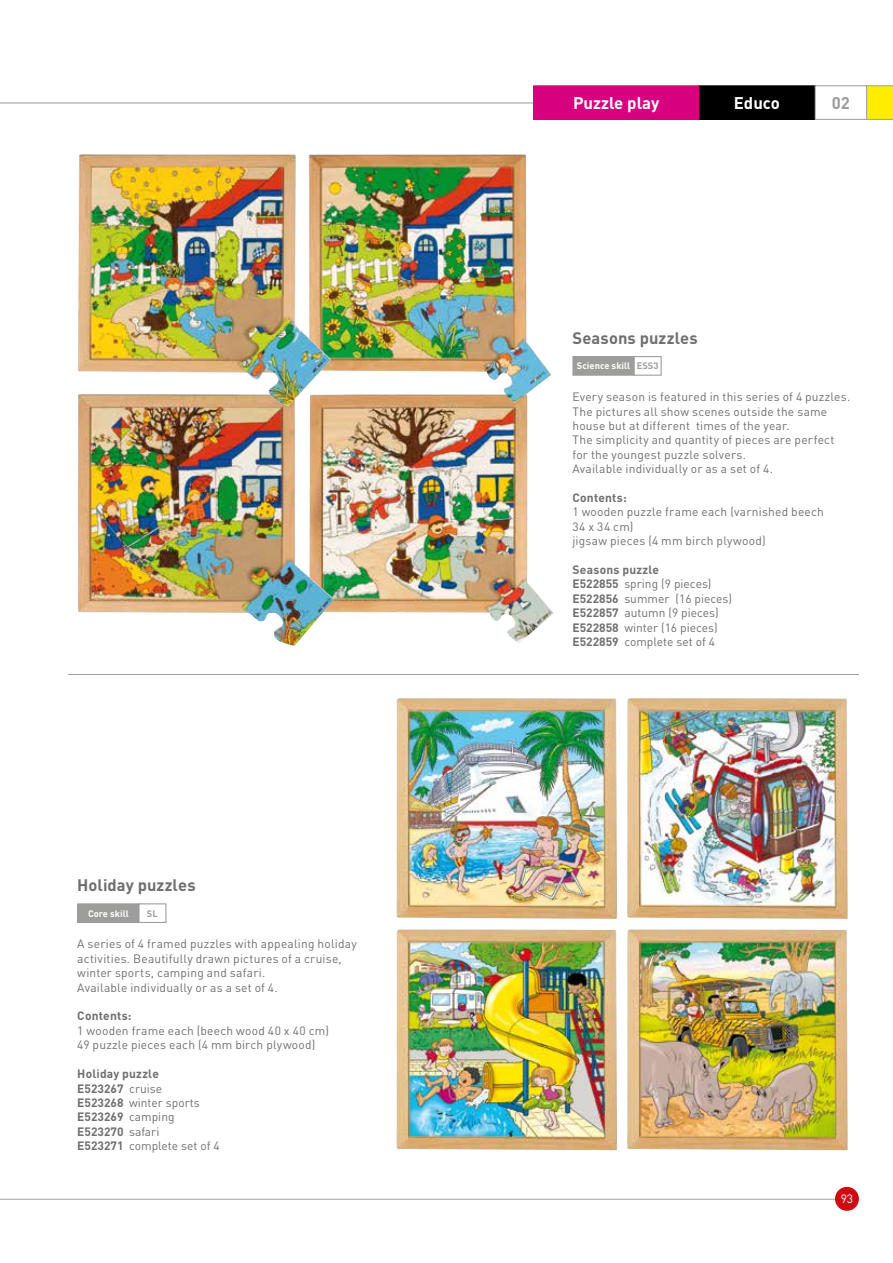
<style>
.page{position:relative;width:893px;height:1263px;background:#fff}
.page>*{position:absolute;margin:0;border:0;box-sizing:border-box;transform-origin:0 0}
.t1{font:700 16.8px "DIN Pro";color:#fff}
.t2{font:700 16.5px "DIN Pro";letter-spacing:.005em;color:#706f6f}
.t3{font:12px/14.4px "DIN Pro";letter-spacing:.015em;color:#706f6f}
.t4{font:700 12px/14.4px "DIN Pro";letter-spacing:.015em;color:#706f6f}
.t5{font:12px "DIN Pro";color:#fff}
.t6{font:700 9.3px "DIN Pro";color:#fff}
.t7{font:700 9.3px "DIN Pro";color:#9d9d9c}
.s1{font-weight:400}
.s2{font-weight:500;font-size:30px}
.s3{color:#9d9d9c}
.s4{font-weight:700}
</style>
<div class="page">
<svg style="left:867px;top:85px;width:26px;height:35px"></svg>
<hr style="left:0;top:103px;width:787px;height:1px;background:#9d9d9c">
<hr style="left:0;top:1199px;width:838px;height:1px;background:#9d9d9c">
<div style="left:698px;top:86px;width:117px;height:33px;background:#000"></div>
<div style="left:698px;top:85px;width:118px;height:35px;border:1px solid #000"></div>
<div style="left:815px;top:85px;width:52px;height:35px;border:1px solid #9d9d9c"></div>
<div style="left:534px;top:86px;width:165px;height:33px;background:#d7007e"></div>
<div style="left:533px;top:85px;width:166px;height:35px;border:1px solid #d7007e"></div>
<img style="left:396px;top:698px;width:222px;height:221px">
<img style="left:396px;top:929px;width:222px;height:221px">
<img style="left:627px;top:698px;width:221px;height:221px">
<img style="left:627px;top:929px;width:221px;height:221px">
<img style="left:334px;top:403px;width:220px;height:240px">
<img style="left:78px;top:403px;width:256px;height:243px">
<img style="left:331px;top:154px;width:220px;height:249px">
<img style="left:78px;top:154px;width:253px;height:252px">
<div style="left:573px;top:357px;width:61px;height:18px;background:#9d9d9c"></div>
<div style="left:572px;top:356px;width:63px;height:20px;border:1px solid #9d9d9c"></div>
<div style="left:634px;top:356px;width:28px;height:20px;border:1px solid #9d9d9c"></div>
<div style="left:78px;top:904px;width:61px;height:18px;background:#9d9d9c"></div>
<div style="left:77px;top:903px;width:63px;height:20px;border:1px solid #9d9d9c"></div>
<div style="left:138px;top:903px;width:28px;height:20px;border:1px solid #9d9d9c"></div>
<hr style="left:68px;top:674px;width:791px;height:1px;background:#9d9d9c">
<div style="left:835px;top:1187px;width:24px;height:24px;background:#d20a11;border-radius:50%"></div>
<h2 class="t2" style="left:77px;top:874px;width:120px">Holiday puzzles</h2>
<p class="t6" style="left:88px;top:907px;width:42px">Core skill</p>
<p class="t7" style="left:147px;top:907px;width:12px">SL</p>
<p class="t3" style="left:77px;top:936px;width:281px">A series of 4 framed puzzles with appealing holiday activities. Beautifully drawn pictures of a cruise, winter sports, camping and safari.<br>Available individually or as a set of 4.</p>
<p class="t4" style="left:77px;top:1008px;width:56px">Contents:</p>
<p class="t3" style="left:77px;top:1023px;width:253px">1 wooden frame each (beech wood 40 x 40 cm)<br>49 puzzle pieces each (4 mm birch plywood)</p>
<p class="t4" style="left:77px;top:1066px;width:144px">Holiday puzzle<br>E523267 <span class="s1">cruise<br></span>E523268 <span class="s1">winter sports<br></span>E523269 <span class="s1">camping<br></span>E523270 <span class="s1">safari<br></span>E523271 <span class="s1">complete set of 4</span></p>
<h1 class="t1" style="left:573px;top:91px;width:88px">Puzzle play</h1>
<h1 class="t1" style="left:734px;top:91px;width:127px">Educo <span class="s2">01.01</span><span class="s3">02</span></h1>
<h2 class="t2" style="left:572px;top:326px;width:127px">Seasons puzzles</h2>
<p class="t6" style="left:577px;top:360px;width:83px">Science skill <span class="s3">ESS3</span></p>
<p class="t3" style="left:572px;top:389px;width:279px">Every season is featured in this series of 4 puzzles.<br>The pictures all show scenes outside the same house but at different times of the year.<br>The simplicity and quantity of pieces are perfect for the youngest puzzle solvers.<br>Available individually or as a set of 4.</p>
<p class="t4" style="left:572px;top:490px;width:56px">Contents:</p>
<p class="t3" style="left:572px;top:504px;width:253px">1 wooden puzzle frame each (varnished beech<br>34 x 34 cm)<br>jigsaw pieces (4 mm birch plywood)</p>
<p class="t3" style="left:572px;top:562px;width:161px"><span class="s4">Seasons puzzle<br>E522855</span> spring (9 pieces)<br><span class="s4">E522856</span> summer (16 pieces)<br><span class="s4">E522857</span> autumn (9 pieces)<br><span class="s4">E522858</span> winter (16 pieces)<br><span class="s4">E522859</span> complete set of 4</p>
<p class="t5" style="left:841px;top:1191px;width:14px">93</p>
</div>
